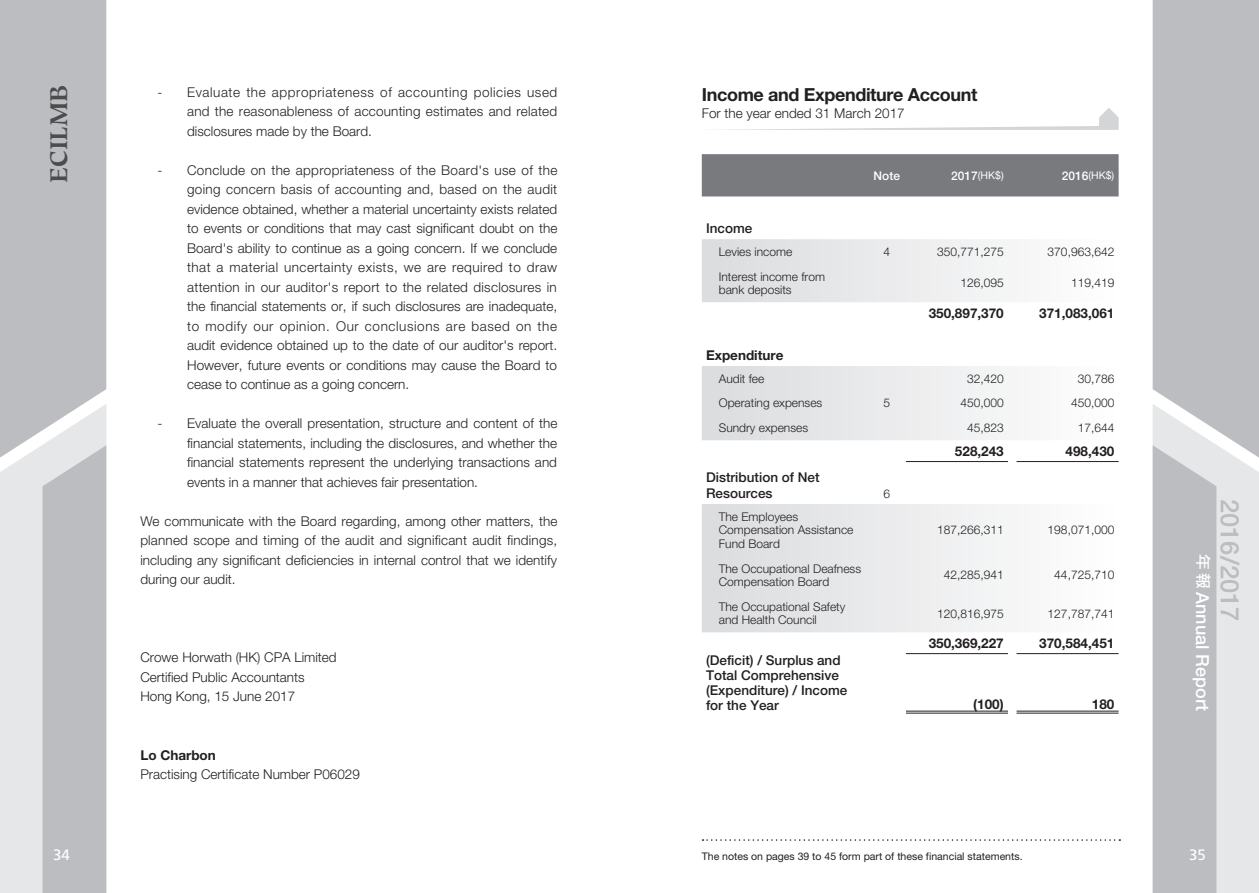
<style>
.page{position:relative;width:1259px;height:893px;background:#fff}
.page>*{position:absolute;margin:0;border:0;box-sizing:border-box;transform-origin:0 0}
.t1{font:500 25.5px "Helvetica Neue LT Std";color:#bcbdc0}
.t2{font:700 24px "Hiroshige";color:#4b4c4d}
.t3{font:700 18px "Helvetica Neue LT Std";letter-spacing:-.02em;color:#231f20}
.t4{font:500 18px "Helvetica Neue LT Std";color:#fff}
.t5{font:15px "Frutiger";color:#fff}
.t6{font:300 13.5px/19.5px "Helvetica Neue LT Std";color:#231f20;text-align:justify}
.t7{font:500 13.5px/15px "Helvetica Neue LT Std";color:#231f20}
.t8{font:700 13.5px "Helvetica Neue LT Std";color:#231f20}
.t9{font:300 12px/13.5px "Helvetica Neue LT Std";color:#231f20}
.t10{font:500 12px "Helvetica Neue LT Std";color:#fff}
.t11{font:10.5px "Helvetica Neue LT Std";color:#231f20}
.t12{font:10.5px "Helvetica Neue LT Std";color:#fff}
.s1{font-weight:500;font-size:12px}
.s2{font-family:"DF Li Hei HK W5";font-weight:400;font-size:15.75px}
</style>
<div class="page">
<div style="left:0;top:0;width:106px;height:388px;background:#bcbdc0"></div>
<svg style="left:0;top:388px;width:106px;height:505px;background:#cecfd1"></svg>
<div style="left:1152px;top:0;width:107px;height:388px;background:#bcbdc0"></div>
<svg style="left:1152px;top:388px;width:107px;height:505px;background:#cecfd2"></svg>
<div style="left:702px;top:154px;width:416px;height:43px;background:#787a7d"></div>
<svg style="left:702px;top:239px;width:416px;height:393px"></svg>
<hr style="left:906px;top:461px;width:102px;height:1px;background:#231f20">
<hr style="left:1016px;top:461px;width:102px;height:1px;background:#231f20">
<hr style="left:906px;top:653px;width:102px;height:1px;background:#231f20">
<hr style="left:1016px;top:653px;width:102px;height:1px;background:#231f20">
<hr style="left:906px;top:711px;width:102px;height:1px;background:#231f20">
<hr style="left:906px;top:713px;width:102px;height:1px;background:#231f20">
<hr style="left:1016px;top:711px;width:102px;height:1px;background:#231f20">
<hr style="left:1016px;top:713px;width:102px;height:1px;background:#231f20">
<svg style="left:721px;top:108px;width:397px;height:22px"></svg>
<svg style="left:702px;top:839px;width:418px;height:2px"></svg>
<h2 class="t2" style="left:44px;top:183px;width:100px;rotate:-90deg">ECILMB</h2>
<p class="t6" style="left:187px;top:82px;width:372px;text-indent:-30px">- Evaluate the appropriateness of accounting policies used and the reasonableness of accounting estimates and related disclosures made by the Board.</p>
<p class="t6" style="left:187px;top:160px;width:372px;text-indent:-30px">- Conclude on the appropriateness of the Board's use of the going concern basis of accounting and, based on the audit evidence obtained, whether a material uncertainty exists related to events or conditions that may cast significant doubt on the Board's ability to continue as a going concern. If we conclude that a material uncertainty exists, we are required to draw attention in our auditor's report to the related disclosures in the financial statements or, if such disclosures are inadequate, to modify our opinion. Our conclusions are based on the audit evidence obtained up to the date of our auditor's report.<br>However, future events or conditions may cause the Board to cease to continue as a going concern.</p>
<p class="t6" style="left:187px;top:413px;width:372px;text-indent:-30px">- Evaluate the overall presentation, structure and content of the financial statements, including the disclosures, and whether the financial statements represent the underlying transactions and events in a manner that achieves fair presentation.</p>
<p class="t6" style="left:140px;top:511px;width:418px">We communicate with the Board regarding, among other matters, the planned scope and timing of the audit and significant audit findings, including any significant deficiencies in internal control that we identify during our audit.</p>
<p class="t6" style="left:140px;top:647px;width:198px;text-align:left">Crowe Horwath (HK) CPA Limited<br>Certified Public Accountants<br>Hong Kong, 15 June 2017</p>
<p class="t8" style="left:140px;top:746px;width:77px">Lo Charbon</p>
<p class="t6" style="left:140px;top:764px;width:221px">Practising Certificate Number P06029</p>
<h3 class="t3" style="left:702px;top:83px;width:277px">Income and Expenditure Account</h3>
<p class="t6" style="left:702px;top:103px;width:204px">For the year ended 31 March 2017</p>
<p class="t10" style="left:873px;top:168px;width:28px">Note</p>
<p class="t12" style="left:951px;top:169px;width:54px"><span class="s1">2017</span>(HK$)</p>
<p class="t12" style="left:1061px;top:169px;width:54px"><span class="s1">2016</span>(HK$)</p>
<p class="t7" style="left:706px;top:221px;width:48px">Income</p>
<p class="t9" style="left:719px;top:245px;width:75px">Levies income</p>
<p class="t9" style="left:883px;top:245px;width:8px">4</p>
<p class="t9" style="left:937px;top:245px;width:68px">350,771,275</p>
<p class="t9" style="left:1047px;top:245px;width:68px">370,963,642</p>
<p class="t9" style="left:719px;top:269px;width:108px">Interest income from bank deposits</p>
<p class="t9" style="left:960px;top:276px;width:45px">126,095</p>
<p class="t9" style="left:1071px;top:276px;width:45px">119,419</p>
<p class="t8" style="left:928px;top:305px;width:77px">350,897,370</p>
<p class="t8" style="left:1039px;top:305px;width:77px">371,083,061</p>
<p class="t8" style="left:706px;top:347px;width:79px">Expenditure</p>
<p class="t9" style="left:719px;top:371px;width:47px">Audit fee</p>
<p class="t9" style="left:967px;top:371px;width:38px">32,420</p>
<p class="t9" style="left:1077px;top:371px;width:38px">30,786</p>
<p class="t9" style="left:719px;top:396px;width:105px">Operating expenses</p>
<p class="t9" style="left:883px;top:396px;width:8px">5</p>
<p class="t9" style="left:960px;top:396px;width:45px">450,000</p>
<p class="t9" style="left:1071px;top:396px;width:45px">450,000</p>
<p class="t9" style="left:719px;top:421px;width:91px">Sundry expenses</p>
<p class="t9" style="left:967px;top:421px;width:38px">45,823</p>
<p class="t9" style="left:1077px;top:421px;width:38px">17,644</p>
<p class="t8" style="left:955px;top:442px;width:50px">528,243</p>
<p class="t8" style="left:1065px;top:442px;width:50px">498,430</p>
<p class="t7" style="left:706px;top:469px;width:115px;line-height:15.8px">Distribution of Net<br>Resources</p>
<p class="t9" style="left:883px;top:487px;width:8px">6</p>
<p class="t9" style="left:719px;top:509px;width:136px">The Employees<br>Compensation Assistance<br>Fund Board</p>
<p class="t9" style="left:937px;top:523px;width:68px">187,266,311</p>
<p class="t9" style="left:1047px;top:523px;width:68px">198,071,000</p>
<p class="t9" style="left:719px;top:561px;width:144px">The Occupational Deafness<br>Compensation Board</p>
<p class="t9" style="left:943px;top:568px;width:62px">42,285,941</p>
<p class="t9" style="left:1054px;top:568px;width:62px">44,725,710</p>
<p class="t9" style="left:719px;top:599px;width:128px">The Occupational Safety and Health Council</p>
<p class="t9" style="left:937px;top:606px;width:68px">120,816,975</p>
<p class="t9" style="left:1047px;top:606px;width:68px">127,787,741</p>
<p class="t8" style="left:928px;top:634px;width:77px">350,369,227</p>
<p class="t8" style="left:1039px;top:634px;width:77px">370,584,451</p>
<p class="t7" style="left:706px;top:653px;width:143px">(Deficit) / Surplus and<br>Total Comprehensive (Expenditure) / Income for the Year</p>
<p class="t8" style="left:973px;top:696px;width:32px">(100)</p>
<p class="t8" style="left:1091px;top:696px;width:24px">180</p>
<h3 class="t4" style="left:1213px;top:554px;width:158px;rotate:90deg"><span class="s2">年報</span> Annual Report</h3>
<h1 class="t1" style="left:1245px;top:499px;width:124px;rotate:90deg">2016/2017</h1>
<p class="t5" style="left:53px;top:846px;width:18px">34</p>
<p class="t5" style="left:1189px;top:846px;width:18px">35</p>
<p class="t11" style="left:702px;top:849px;width:322px">The notes on pages 39 to 45 form part of these financial statements.</p>
</div>
